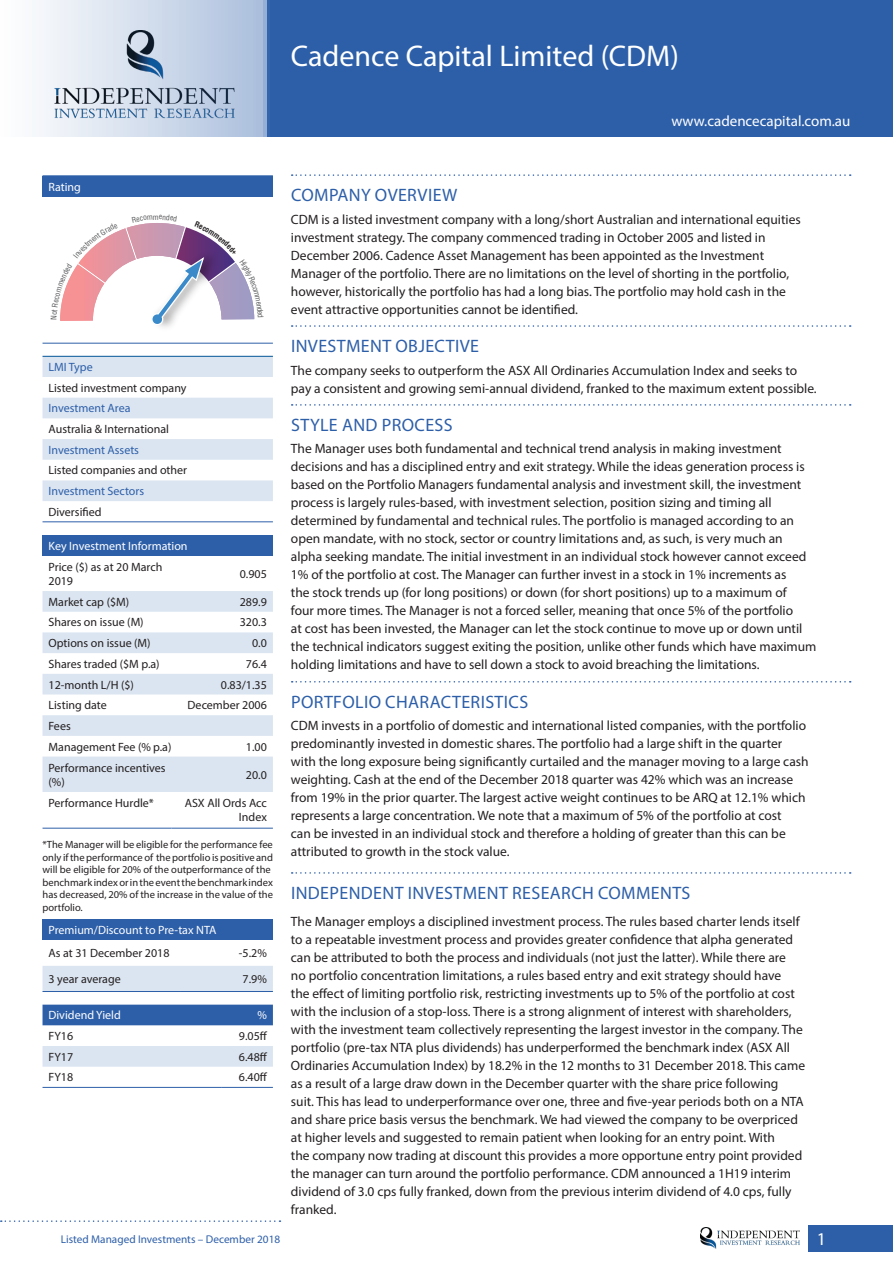
<style>
.page{position:relative;width:893px;height:1263px;background:#fff}
.page>*{position:absolute;margin:0;border:0;box-sizing:border-box;transform-origin:0 0}
.Title{font:30px "Myriad Pro";color:#fff}
.Header_1{font:18px "Myriad Pro";letter-spacing:.02em;color:#2d5fa9}
.t1{font:18px "Myriad Pro";color:#fff}
.companyheading{font:15px "Myriad Pro";color:#fff}
.Body_Text{font:13.5px/18px "Myriad Pro";color:#231f20}
.Table_text{font:12px/14.4px "Myriad Pro";color:#231f20}
.Table_header{font:12px "Myriad Pro";color:#fff}
.Table_header-2{font:12px "Myriad Pro";color:#2d5fa9}
.t2{font:11.25px "Myriad Pro";color:#2d5fa9}
.Source{font:10.5px/12.6px "Myriad Pro";color:#231f20}
</style>
<div class="page">
<div style="left:808px;top:1225px;width:85px;height:26px;background:#2d5fa9"></div>
<svg style="left:39px;top:0;width:854px;height:136px;background:#547cb7"></svg>
<img style="left:700px;top:1227px;width:99px;height:21px">
<svg style="left:1px;top:1220px;width:279px;height:2px"></svg>
<div style="left:43px;top:176px;width:230px;height:20px;background:#2d5fa9"></div>
<hr style="left:43px;top:343px;width:230px;height:1px;background:#2d5fa9">
<hr style="left:43px;top:521px;width:230px;height:1px;background:#2d5fa9">
<div style="left:43px;top:535px;width:230px;height:21px;background:#2d5fa9"></div>
<svg style="left:43px;top:591px;width:230px;height:201px;fill:#dbe5f1"></svg>
<hr style="left:43px;top:828px;width:128px;height:1px;background:#2d5fa9">
<hr style="left:171px;top:828px;width:102px;height:1px;background:#2d5fa9">
<div style="left:43px;top:919px;width:230px;height:21px;background:#2d5fa9"></div>
<div style="left:43px;top:966px;width:230px;height:25px;background:#dbe5f1"></div>
<hr style="left:43px;top:991px;width:137px;height:1px;background:#2d5fa9">
<hr style="left:180px;top:991px;width:93px;height:1px;background:#2d5fa9">
<div style="left:43px;top:1005px;width:230px;height:20px;background:#2d5fa9"></div>
<div style="left:43px;top:1046px;width:230px;height:21px;background:#dbe5f1"></div>
<hr style="left:43px;top:1087px;width:178px;height:1px;background:#2d5fa9">
<hr style="left:221px;top:1087px;width:52px;height:1px;background:#2d5fa9">
<svg style="left:292px;top:174px;width:559px;height:2px"></svg>
<svg style="left:292px;top:325px;width:559px;height:2px"></svg>
<svg style="left:292px;top:404px;width:559px;height:2px"></svg>
<svg style="left:292px;top:681px;width:559px;height:1px"></svg>
<svg style="left:292px;top:872px;width:559px;height:2px"></svg>
<svg style="left:60px;top:223px;width:195px;height:104px"></svg>
<svg style="left:43px;top:356px;width:230px;height:145px"></svg>
<p class="Title" style="left:291px;top:37px;width:389px">Cadence Capital Limited (CDM)</p>
<p class="companyheading" style="left:671px;top:112px;width:181px">www.cadencecapital.com.au</p>
<p class="Table_header" style="left:49px;top:179px;width:34px">Rating</p>
<p class="Table_header-2" style="left:49px;top:360px;width:46px">LMI Type</p>
<p class="Table_text" style="left:49px;top:380px;width:139px">Listed investment company</p>
<p class="Table_header-2" style="left:49px;top:401px;width:83px">Investment Area</p>
<p class="Table_text" style="left:49px;top:422px;width:122px">Australia &amp; International</p>
<p class="Table_header-2" style="left:49px;top:442px;width:92px">Investment Assets</p>
<p class="Table_text" style="left:49px;top:463px;width:140px">Listed companies and other</p>
<p class="Table_header-2" style="left:49px;top:484px;width:97px">Investment Sectors</p>
<p class="Table_text" style="left:49px;top:504px;width:55px">Diversified</p>
<p class="Table_header" style="left:49px;top:538px;width:141px">Key Investment Information</p>
<p class="Table_text" style="left:49px;top:559px;width:115px">Price ($) as at 20 March<br>2019</p>
<p class="Table_text" style="left:240px;top:566px;width:29px">0.905</p>
<p class="Table_text" style="left:49px;top:594px;width:82px">Market cap ($M)</p>
<p class="Table_text" style="left:240px;top:594px;width:29px">289.9</p>
<p class="Table_text" style="left:49px;top:615px;width:97px">Shares on issue (M)</p>
<p class="Table_text" style="left:240px;top:615px;width:29px">320.3</p>
<p class="Table_text" style="left:49px;top:636px;width:104px">Options on issue (M)</p>
<p class="Table_text" style="left:252px;top:636px;width:16px">0.0</p>
<p class="Table_text" style="left:49px;top:656px;width:113px">Shares traded ($M p.a)</p>
<p class="Table_text" style="left:246px;top:656px;width:22px">76.4</p>
<p class="Table_text" style="left:49px;top:677px;width:87px">12-month L/H ($)</p>
<p class="Table_text" style="left:221px;top:677px;width:48px">0.83/1.35</p>
<p class="Table_text" style="left:49px;top:698px;width:60px">Listing date</p>
<p class="Table_text" style="left:188px;top:698px;width:81px">December 2006</p>
<p class="Table_text" style="left:49px;top:718px;width:24px">Fees</p>
<p class="Table_text" style="left:49px;top:739px;width:124px">Management Fee (% p.a)</p>
<p class="Table_text" style="left:246px;top:739px;width:22px">1.00</p>
<p class="Table_text" style="left:49px;top:760px;width:119px">Performance incentives (%)</p>
<p class="Table_text" style="left:246px;top:767px;width:22px">20.0</p>
<p class="Table_text" style="left:49px;top:795px;width:107px">Performance Hurdle*</p>
<p class="Table_text" style="left:185px;top:795px;width:84px;text-align:right">ASX All Ords Acc<br>Index</p>
<p class="Source" style="left:43px;top:838px;width:232px">*The Manager will be eligible for the performance fee only if the performance of the portfolio is positive and will be eligible for 20% of the outperformance of the benchmark index or in the event the benchmark index has decreased, 20% of the increase in the value of the portfolio.</p>
<p class="Table_header" style="left:49px;top:923px;width:169px">Premium/Discount to Pre-tax NTA</p>
<p class="Table_text" style="left:49px;top:946px;width:122px">As at 31 December 2018</p>
<p class="Table_text" style="left:239px;top:946px;width:29px">-5.2%</p>
<p class="Table_text" style="left:49px;top:971px;width:74px">3 year average</p>
<p class="Table_text" style="left:243px;top:971px;width:26px">7.9%</p>
<p class="Table_header" style="left:49px;top:1008px;width:74px">Dividend Yield</p>
<p class="Table_header" style="left:257px;top:1008px;width:11px">%</p>
<p class="Table_text" style="left:49px;top:1028px;width:26px">FY16</p>
<p class="Table_text" style="left:239px;top:1028px;width:30px">9.05ff</p>
<p class="Table_text" style="left:49px;top:1049px;width:26px">FY17</p>
<p class="Table_text" style="left:239px;top:1049px;width:30px">6.48ff</p>
<p class="Table_text" style="left:49px;top:1070px;width:26px">FY18</p>
<p class="Table_text" style="left:239px;top:1070px;width:30px">6.40ff</p>
<p class="Header_1" style="left:291px;top:184px;width:168px">COMPANY OVERVIEW</p>
<p class="Body_Text" style="left:291px;top:210px;width:511px">CDM is a listed investment company with a long/short Australian and international equities investment strategy. The company commenced trading in October 2005 and listed in December 2006. Cadence Asset Management has been appointed as the Investment Manager of the portfolio. There are no limitations on the level of shorting in the portfolio, however, historically the portfolio has had a long bias. The portfolio may hold cash in the event attractive opportunities cannot be identified.</p>
<p class="Header_1" style="left:291px;top:335px;width:190px">INVESTMENT OBJECTIVE</p>
<p class="Body_Text" style="left:291px;top:361px;width:527px">The company seeks to outperform the ASX All Ordinaries Accumulation Index and seeks to pay a consistent and growing semi-annual dividend, franked to the maximum extent possible.</p>
<p class="Header_1" style="left:291px;top:414px;width:163px">STYLE AND PROCESS</p>
<p class="Body_Text" style="left:291px;top:440px;width:527px">The Manager uses both fundamental and technical trend analysis in making investment decisions and has a disciplined entry and exit strategy. While the ideas generation process is based on the Portfolio Managers fundamental analysis and investment skill, the investment process is largely rules-based, with investment selection, position sizing and timing all determined by fundamental and technical rules. The portfolio is managed according to an open mandate, with no stock, sector or country limitations and, as such, is very much an alpha seeking mandate. The initial investment in an individual stock however cannot exceed 1% of the portfolio at cost. The Manager can further invest in a stock in 1% increments as<br>the stock trends up (for long positions) or down (for short positions) up to a maximum of<br>four more times. The Manager is not a forced seller, meaning that once 5% of the portfolio<br>at cost has been invested, the Manager can let the stock continue to move up or down until the technical indicators suggest exiting the position, unlike other funds which have maximum holding limitations and have to sell down a stock to avoid breaching the limitations.</p>
<p class="Header_1" style="left:291px;top:691px;width:239px">PORTFOLIO CHARACTERISTICS</p>
<p class="Body_Text" style="left:291px;top:716px;width:519px">CDM invests in a portfolio of domestic and international listed companies, with the portfolio predominantly invested in domestic shares. The portfolio had a large shift in the quarter with the long exposure being significantly curtailed and the manager moving to a large cash weighting. Cash at the end of the December 2018 quarter was 42% which was an increase from 19% in the prior quarter. The largest active weight continues to be ARQ at 12.1% which represents a large concentration. We note that a maximum of 5% of the portfolio at cost<br>can be invested in an individual stock and therefore a holding of greater than this can be attributed to growth in the stock value.</p>
<p class="Header_1" style="left:291px;top:882px;width:401px">INDEPENDENT INVESTMENT RESEARCH COMMENTS</p>
<p class="Body_Text" style="left:291px;top:912px;width:516px">The Manager employs a disciplined investment process. The rules based charter lends itself to a repeatable investment process and provides greater confidence that alpha generated can be attributed to both the process and individuals (not just the latter). While there are<br>no portfolio concentration limitations, a rules based entry and exit strategy should have<br>the effect of limiting portfolio risk, restricting investments up to 5% of the portfolio at cost with the inclusion of a stop-loss. There is a strong alignment of interest with shareholders, with the investment team collectively representing the largest investor in the company. The portfolio (pre-tax NTA plus dividends) has underperformed the benchmark index (ASX All Ordinaries Accumulation Index) by 18.2% in the 12 months to 31 December 2018. This came as a result of a large draw down in the December quarter with the share price following<br>suit. This has lead to underperformance over one, three and five-year periods both on a NTA and share price basis versus the benchmark. We had viewed the company to be overpriced at higher levels and suggested to remain patient when looking for an entry point. With<br>the company now trading at discount this provides a more opportune entry point provided the manager can turn around the portfolio performance. CDM announced a 1H19 interim dividend of 3.0 cps fully franked, down from the previous interim dividend of 4.0 cps, fully franked.</p>
<p class="t2" style="left:61px;top:1232px;width:221px">Listed Managed Investments – December 2018</p>
<h2 class="t1" style="left:817px;top:1227px;width:11px">1</h2>
</div>
